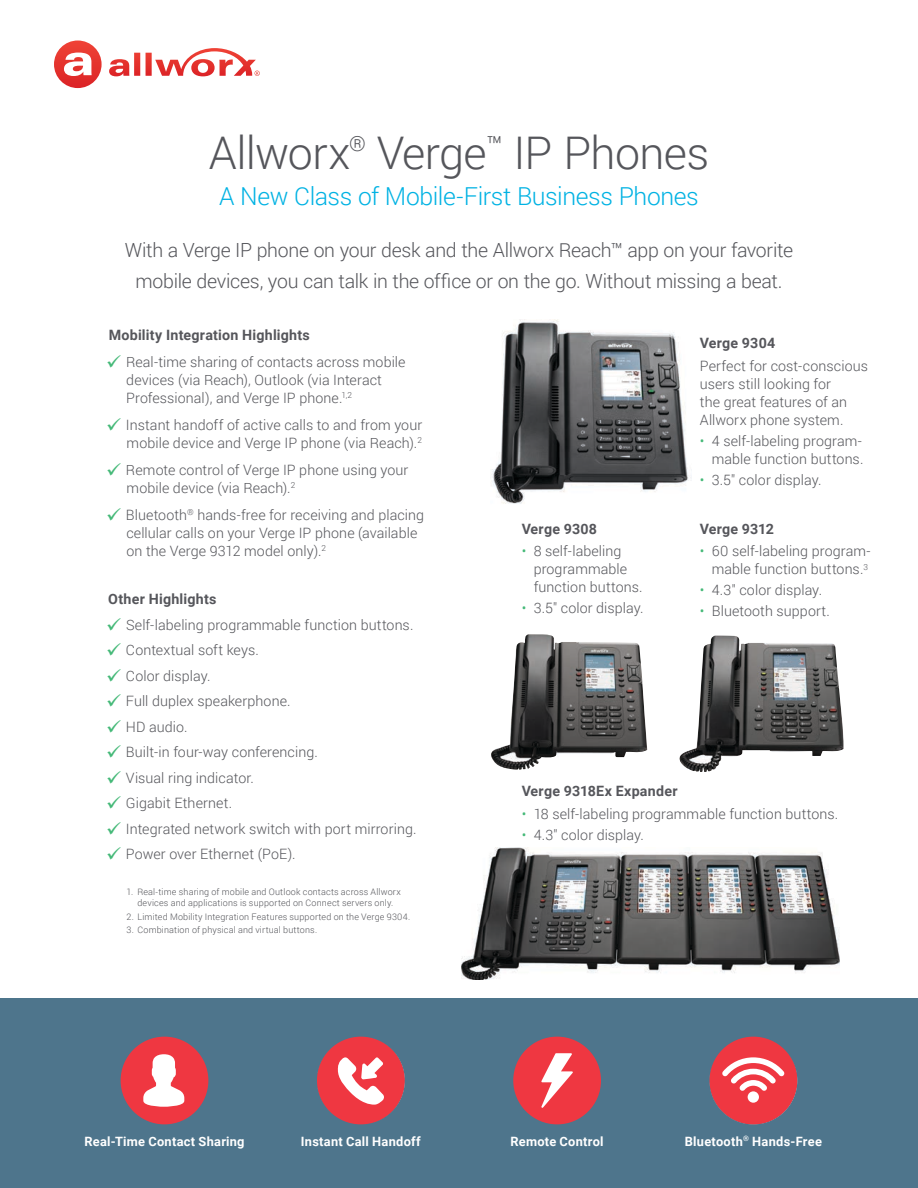
<style>
.page{position:relative;width:918px;height:1188px;background:#fff}
.page>*{position:absolute;margin:0;border:0;box-sizing:border-box;transform-origin:0 0}
.t1{font:300 45px "Roboto";letter-spacing:-.015em;color:#55565b}
.t2{font:300 24.75px "Roboto";letter-spacing:-.015em;color:#00b2e3}
.t3{font:300 19.5px/31.5px "Roboto";letter-spacing:-.015em;color:#55565b;text-align:center}
.t4{font:300 14.25px/18px "Roboto";letter-spacing:.005em;color:#55565b}
.t5{font:700 14.25px "Roboto";letter-spacing:.015em;color:#55565b}
.t6{font:700 12.9px "Roboto";letter-spacing:.02em;color:#fff}
.t7{font:300 9px/10.8px "Roboto";letter-spacing:.02em;color:#55565b;text-align:center}
.s1{color:#45b978}
</style>
<div class="page">
<svg style="left:54px;top:40px;width:48px;height:48px"></svg>
<svg style="left:64px;top:53px;width:28px;height:23px"></svg>
<svg style="left:109px;top:48px;width:151px;height:28px"></svg>
<div style="left:0;top:998px;width:918px;height:190px;background:#4e758c"></div>
<svg style="left:121px;top:1037px;width:87px;height:87px"></svg>
<svg style="left:317px;top:1037px;width:88px;height:87px"></svg>
<svg style="left:513px;top:1037px;width:88px;height:87px"></svg>
<svg style="left:710px;top:1037px;width:87px;height:87px"></svg>
<img style="left:679px;top:635px;width:165px;height:137px">
<img style="left:462px;top:848px;width:377px;height:132px">
<img style="left:491px;top:634px;width:156px;height:136px">
<img style="left:491px;top:320px;width:201px;height:184px">
<h1 class="t1" style="left:209px;top:121px;width:502px">Allworx<sup>®</sup> Verge<sup>™</sup> IP Phones</h1>
<h2 class="t2" style="left:219px;top:179px;width:481px">A New Class of Mobile-First Business Phones</h2>
<h3 class="t3" style="left:125px;top:233px;width:670px">With a Verge IP phone on your desk and the Allworx Reach™ app on your favorite mobile devices, you can talk in the office or on the go. Without missing a beat.</h3>
<p class="t5" style="left:109px;top:325px;width:203px">Mobility Integration Highlights</p>
<p class="t4" style="left:126px;top:352px;width:281px;text-indent:-20px"><span class="s1">✓</span> Real-time sharing of contacts across mobile devices (via Reach), Outlook (via Interact<br>Professional), and Verge IP phone.<sup>1,2</sup></p>
<p class="t4" style="left:106px;top:415px;width:318px;text-align:right"><span class="s1">✓</span> Instant handoff of active calls to and from your mobile device and Verge IP phone (via Reach).<sup>2</sup></p>
<p class="t4" style="left:127px;top:460px;width:283px;text-indent:-20px"><span class="s1">✓</span> Remote control of Verge IP phone using your mobile device (via Reach).<sup>2</sup></p>
<p class="t4" style="left:126px;top:505px;width:299px;text-indent:-20px"><span class="s1">✓</span> Bluetooth<sup>®</sup> hands-free for receiving and placing cellular calls on your Verge IP phone (available on the Verge 9312 model only).<sup>2</sup></p>
<p class="t5" style="left:108px;top:589px;width:110px">Other Highlights</p>
<p class="t4" style="left:106px;top:615px;width:309px"><span class="s1">✓</span> Self-labeling programmable function buttons.</p>
<p class="t4" style="left:106px;top:641px;width:154px"><span class="s1">✓</span> Contextual soft keys.</p>
<p class="t4" style="left:106px;top:666px;width:106px"><span class="s1">✓</span> Color display.</p>
<p class="t4" style="left:106px;top:692px;width:186px"><span class="s1">✓</span> Full duplex speakerphone.</p>
<p class="t4" style="left:106px;top:717px;width:83px"><span class="s1">✓</span> HD audio.</p>
<p class="t4" style="left:106px;top:743px;width:213px"><span class="s1">✓</span> Built-in four-way conferencing.</p>
<p class="t4" style="left:106px;top:768px;width:149px"><span class="s1">✓</span> Visual ring indicator.</p>
<p class="t4" style="left:106px;top:794px;width:127px"><span class="s1">✓</span> Gigabit Ethernet.</p>
<p class="t4" style="left:106px;top:819px;width:312px"><span class="s1">✓</span> Integrated network switch with port mirroring.</p>
<p class="t4" style="left:106px;top:845px;width:191px"><span class="s1">✓</span> Power over Ethernet (PoE).</p>
<p class="t7" style="left:127px;top:886px;width:276px">1. Real-time sharing of mobile and Outlook contacts across Allworx devices and applications is supported on Connect servers only.</p>
<p class="t7" style="left:127px;top:911px;width:285px">2. Limited Mobility Integration Features supported on the Verge 9304.</p>
<p class="t7" style="left:127px;top:925px;width:192px">3. Combination of physical and virtual buttons.</p>
<p class="t5" style="left:522px;top:519px;width:77px">Verge 9308</p>
<p class="t4" style="left:534px;top:542px;width:110px;text-indent:-12px"><span class="s1">•</span> 8 self-labeling programmable function buttons.</p>
<p class="t4" style="left:522px;top:599px;width:123px"><span class="s1">•</span> 3.5" color display.</p>
<p class="t5" style="left:700px;top:333px;width:77px">Verge 9304</p>
<p class="t4" style="left:700px;top:356px;width:170px">Perfect for cost-conscious users still looking for<br>the great features of an<br>Allworx phone system.</p>
<p class="t4" style="left:700px;top:431px;width:165px;text-align:right"><span class="s1">•</span> 4 self-labeling program&shy;mable function buttons.</p>
<p class="t4" style="left:700px;top:470px;width:123px"><span class="s1">•</span> 3.5" color display.</p>
<p class="t5" style="left:700px;top:519px;width:76px">Verge 9312</p>
<p class="t4" style="left:700px;top:542px;width:172px;text-align:right"><span class="s1">•</span> 60 self-labeling program&shy;mable function buttons.<sup>3</sup></p>
<p class="t4" style="left:700px;top:581px;width:124px"><span class="s1">•</span> 4.3" color display.</p>
<p class="t4" style="left:700px;top:602px;width:132px"><span class="s1">•</span> Bluetooth support.</p>
<p class="t5" style="left:522px;top:781px;width:157px">Verge 9318Ex Expander</p>
<p class="t4" style="left:522px;top:804px;width:318px"><span class="s1">•</span> 18 self-labeling programmable function buttons.</p>
<p class="t4" style="left:522px;top:825px;width:124px"><span class="s1">•</span> 4.3" color display.</p>
<p class="t6" style="left:85px;top:1132px;width:162px">Real-Time Contact Sharing</p>
<p class="t6" style="left:301px;top:1132px;width:121px">Instant Call Handoff</p>
<p class="t6" style="left:511px;top:1132px;width:95px">Remote Control</p>
<p class="t6" style="left:685px;top:1132px;width:139px">Bluetooth<sup>®</sup> Hands-Free</p>
</div>
